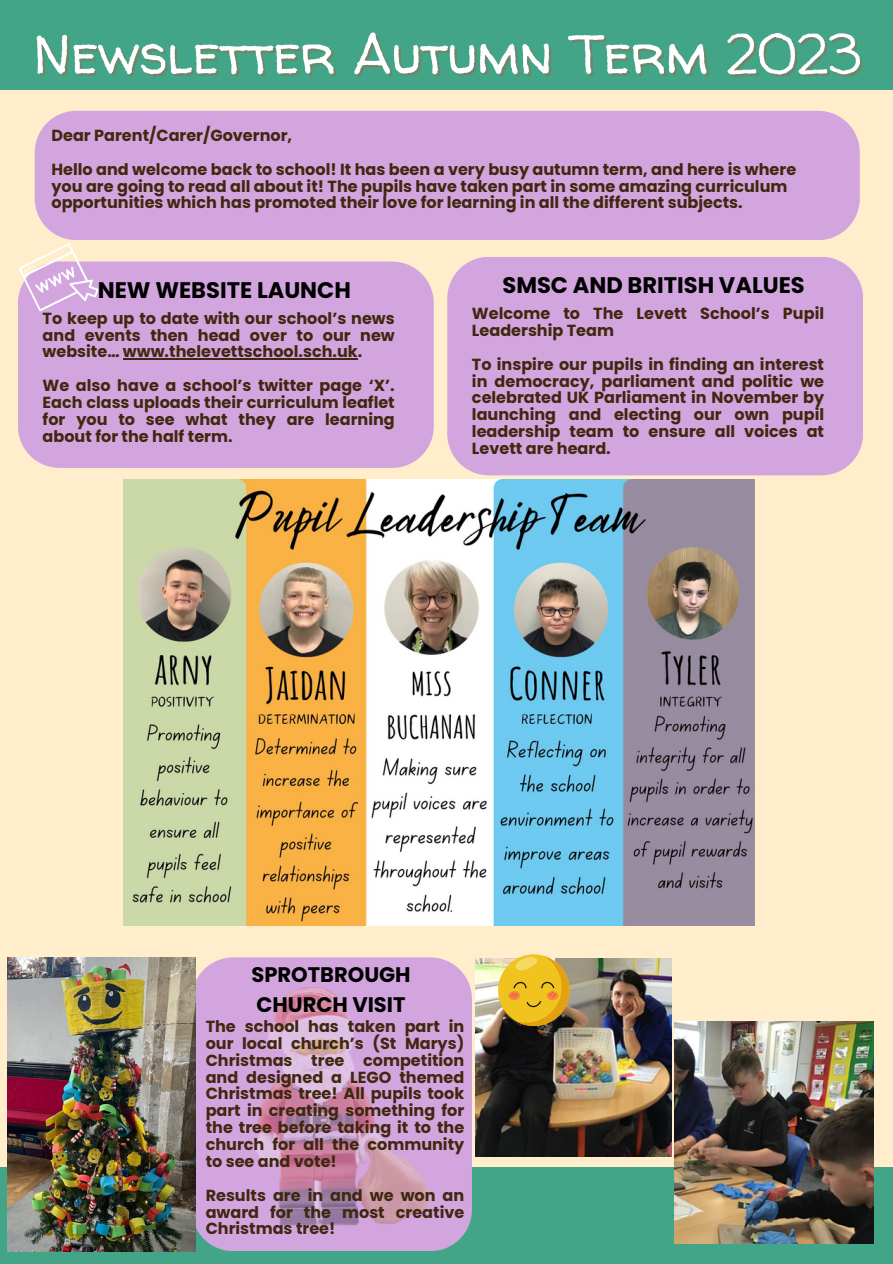
<style>
.page{position:relative;width:893px;height:1264px;background:#fff}
.page>*{position:absolute;margin:0;border:0;box-sizing:border-box;transform-origin:0 0}
.t1{font:55.35px "Walter Turncoat";color:#fff}
.t2{font:700 22.5px "Poppins";color:#000}
.t3{font:700 21px/29.2px "Poppins";color:#000}
.t4{font:700 16.05px/16.8px "Poppins";color:#402810;text-align:justify}
</style>
<div class="page">
<div style="left:0;top:0;width:892px;height:1263px;background:#ffedcb"></div>
<div style="left:0;top:0;width:892px;height:89px;background:#43a588"></div>
<div style="left:35px;top:111px;width:824px;height:129px;background:#d2a5df"></div>
<div style="left:0;top:1167px;width:892px;height:96px;background:#43a588"></div>
<div style="left:18px;top:261px;width:416px;height:207px;background:#d2a5df"></div>
<svg style="left:195px;top:957px;width:268px;height:294px;background:#cea9d9"></svg>
<div style="left:447px;top:257px;width:416px;height:218px;background:#d2a5df"></div>
<img style="left:123px;top:480px;width:631px;height:445px">
<img style="left:7px;top:957px;width:188px;height:294px">
<svg style="left:18px;top:243px;width:83px;height:79px"></svg>
<img style="left:674px;top:1021px;width:199px;height:222px">
<img style="left:80px;top:973px;width:475px;height:267px">
<img style="left:475px;top:958px;width:196px;height:198px">
<img style="left:494px;top:954px;width:79px;height:75px">
<hr style="left:123px;top:358px;width:235px;height:2px;background:#402810">
<p class="t1" style="left:33px;top:16px;width:829px">Newsletter Autumn Term 2023</p>
<p class="t4" style="left:51px;top:127px;width:242px">Dear Parent/Carer/Governor,</p>
<p class="t4" style="left:51px;top:161px;width:746px;text-align:left">Hello and welcome back to school! It has been a very busy autumn term, and here is where you are going to read all about it! The pupils have taken part in some amazing curriculum opportunities which has promoted their love for learning in all the different subjects.</p>
<p class="t2" style="left:98px;top:274px;width:255px">NEW WEBSITE LAUNCH</p>
<p class="t4" style="left:43px;top:310px;width:353px">To keep up to date with our school’s news and events then head over to our new website… www.thelevettschool.sch.uk.</p>
<p class="t4" style="left:43px;top:377px;width:353px">We also have a school’s twitter page ‘X’.<br>Each class uploads their curriculum leaflet for you to see what they are learning about for the half term.</p>
<p class="t2" style="left:502px;top:269px;width:304px">SMSC AND BRITISH VALUES</p>
<p class="t4" style="left:472px;top:305px;width:353px">Welcome to The Levett School’s Pupil<br>Leadership Team</p>
<p class="t4" style="left:472px;top:355px;width:353px">To inspire our pupils in finding an interest in democracy, parliament and politic we celebrated UK Parliament in November by launching and electing our own pupil leadership team to ensure all voices at Levett are heard.</p>
<p class="t3" style="left:251px;top:960px;width:161px">SPROTBROUGH<br>CHURCH VISIT</p>
<p class="t4" style="left:206px;top:1017px;width:260px">The school has taken part in our local church’s (St Marys)<br>Christmas tree competition and designed a LEGO themed Christmas tree! All pupils took part in creating something for the tree before taking it to the church for all the community to see and vote!</p>
<p class="t4" style="left:206px;top:1186px;width:260px">Results are in and we won an award for the most creative Christmas tree!</p>
</div>
